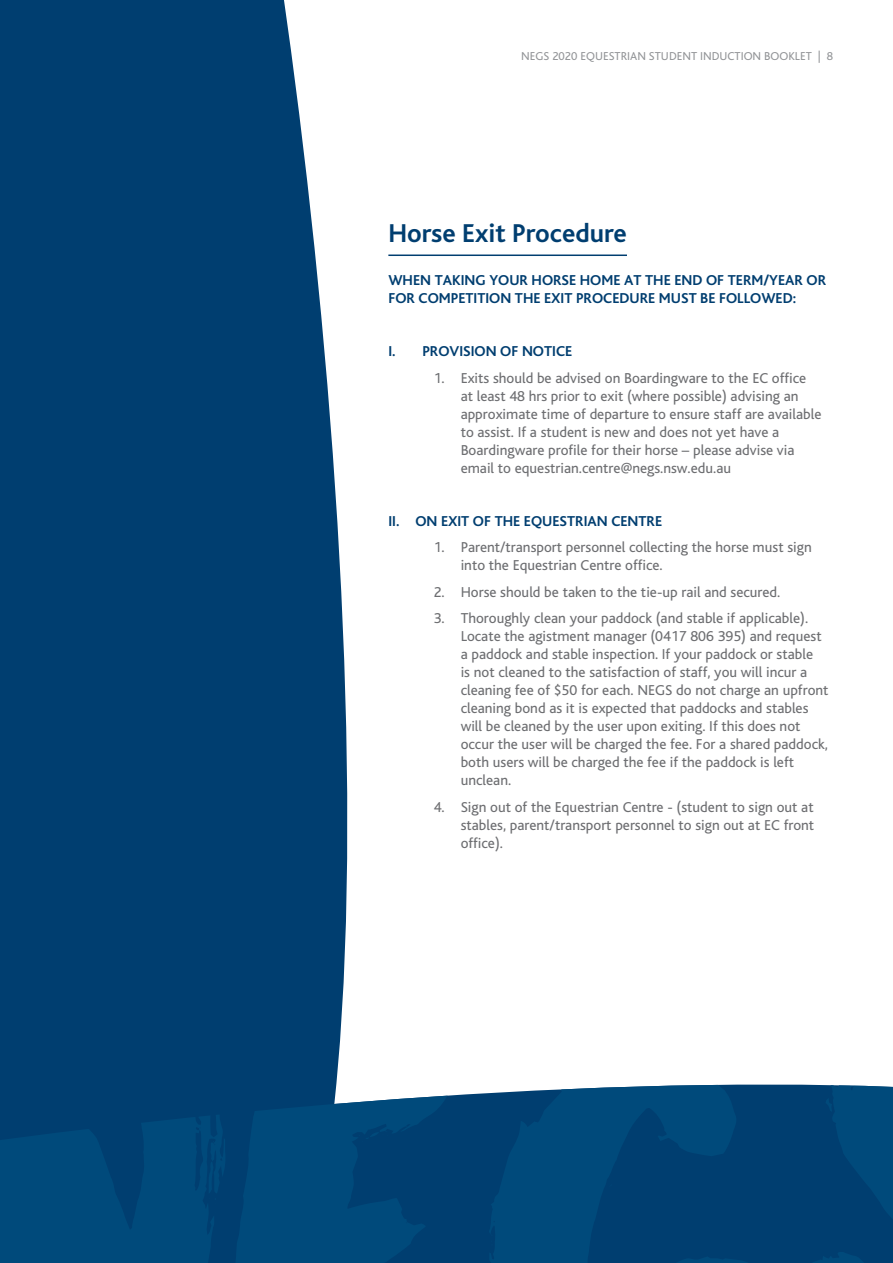
<style>
.page{position:relative;width:893px;height:1263px;background:#fff}
.page>*{position:absolute;margin:0;border:0;box-sizing:border-box;transform-origin:0 0}
.t1{font:700 27px "Bliss";color:#003e70}
.t2{font:15px/18px "Bliss";color:#6d6e71}
.t3{font:700 15px/18px "Bliss";color:#003e70}
.t4{font:12px "Bliss";color:#939598}
</style>
<div class="page">
<div style="left:0;top:0;width:348px;height:995px;background:#003e70"></div>
<hr style="left:388px;top:254px;width:239px;height:2px;background:#003e70">
<div style="left:0;top:995px;width:343px;height:35px;background:#003e70"></div>
<svg style="left:0;top:1030px;width:893px;height:233px"></svg>
<p class="t4" style="left:521px;top:50px;width:313px">NEGS 2020 EQUESTRIAN STUDENT INDUCTION BOOKLET | 8</p>
<h1 class="t1" style="left:388px;top:219px;width:240px">Horse Exit Procedure</h1>
<p class="t3" style="left:388px;top:272px;width:439px">WHEN TAKING YOUR HORSE HOME AT THE END OF TERM/YEAR OR<br>FOR COMPETITION THE EXIT PROCEDURE MUST BE FOLLOWED:</p>
<p class="t3" style="left:388px;top:343px;width:185px">I. PROVISION OF NOTICE</p>
<p class="t2" style="left:461px;top:369px;width:362px;text-indent:-27px">1. Exits should be advised on Boardingware to the EC office at least 48 hrs prior to exit (where possible) advising an approximate time of departure to ensure staff are available to assist. If a student is new and does not yet have a Boardingware profile for their horse – please advise via email to equestrian.centre@negs.nsw.edu.au</p>
<p class="t3" style="left:388px;top:512px;width:275px">II. ON EXIT OF THE EQUESTRIAN CENTRE</p>
<p class="t2" style="left:461px;top:539px;width:353px;text-indent:-27px">1. Parent/transport personnel collecting the horse must sign into the Equestrian Centre office.</p>
<p class="t2" style="left:434px;top:583px;width:348px">2. Horse should be taken to the tie-up rail and secured.</p>
<p class="t2" style="left:461px;top:610px;width:369px;text-indent:-27px">3. Thoroughly clean your paddock (and stable if applicable).<br>Locate the agistment manager (0417 806 395) and request a paddock and stable inspection. If your paddock or stable<br>is not cleaned to the satisfaction of staff, you will incur a cleaning fee of $50 for each. NEGS do not charge an upfront cleaning bond as it is expected that paddocks and stables will be cleaned by the user upon exiting. If this does not occur the user will be charged the fee. For a shared paddock, both users will be charged the fee if the paddock is left unclean.</p>
<p class="t2" style="left:461px;top:798px;width:355px;text-align:justify;text-indent:-27px">4. Sign out of the Equestrian Centre - (student to sign out at stables, parent/transport personnel to sign out at EC front office).</p>
</div>
